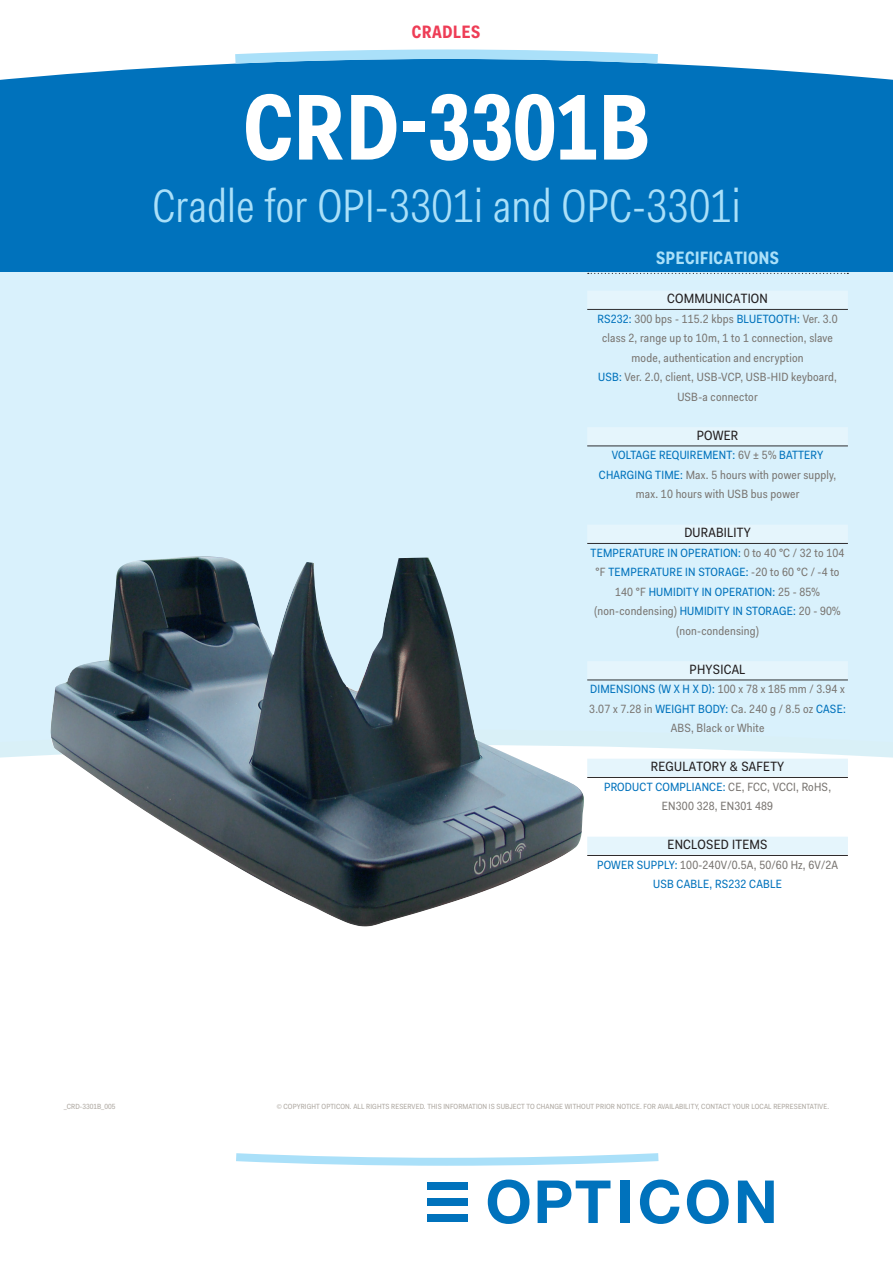
<style>
.page{position:relative;width:893px;height:1263px;background:#fff}
.page>*{position:absolute;margin:0;border:0;box-sizing:border-box;transform-origin:0 0}
.Normaal{font:700 93.9px "Fakt Con Pro";letter-spacing:.015em;color:#fff}
.Normaal-2{font:46.95px "Fakt Con Pro Blond";letter-spacing:.015em;color:#aae0f9}
.HIGHLIGHTS_KOPJE{font:700 18px "Fakt Con Pro";letter-spacing:.03em;color:#aae0f9}
.Normaal-3{font:700 18px "Fakt Con Pro";letter-spacing:.03em;color:#ee3d56}
.SPECS_KOPJE{font:13.5px "Fakt Sm Con Pro";letter-spacing:.015em;color:#231f20}
.SPECS_TEKST{font:12px/19.5px "Fakt Sm Con Pro";letter-spacing:.015em;color:#7a7672;text-align:center}
.SPECS_TEKST-2{font:12px/19.5px "Fakt Sm Con Pro";letter-spacing:.015em;color:#0072bc;text-align:center}
.SPECS_TEKST-3{font:7.5px "Fakt Sm Con Pro";letter-spacing:.015em;color:#ada7a0}
.s1{color:#0072bc}
.s2{color:#7a7672}
.s3{font-family:"Myriad Pro"}
</style>
<div class="page">
<div style="left:0;top:251px;width:893px;height:880px;background:#d9f1fc"></div>
<svg style="left:0;top:746px;width:893px;height:15px"></svg>
<div style="left:0;top:792px;width:893px;height:30px;background:#fff"></div>
<div style="left:0;top:822px;width:893px;height:309px;background:#fff"></div>
<div style="left:427px;top:1182px;width:41px;height:8px;background:#0072bc"></div>
<div style="left:427px;top:1198px;width:41px;height:8px;background:#0072bc"></div>
<div style="left:427px;top:1214px;width:41px;height:8px;background:#0072bc"></div>
<svg style="left:488px;top:1179px;width:41px;height:45px"></svg>
<svg style="left:538px;top:1180px;width:72px;height:43px"></svg>
<div style="left:620px;top:1180px;width:9px;height:43px;background:#0072bc"></div>
<svg style="left:640px;top:1179px;width:39px;height:45px"></svg>
<svg style="left:687px;top:1179px;width:42px;height:45px"></svg>
<svg style="left:738px;top:1180px;width:36px;height:43px"></svg>
<svg style="left:236px;top:1153px;width:423px;height:13px"></svg>
<div style="left:0;top:32px;width:893px;height:240px;background:#0072bc"></div>
<svg style="left:0;top:32px;width:893px;height:48px;fill:#fff"></svg>
<svg style="left:225px;top:45px;width:443px;height:24px"></svg>
<svg style="left:588px;top:273px;width:260px;height:1px"></svg>
<hr style="left:587px;top:309px;width:261px;height:1px;background:#231f20">
<div style="left:587px;top:291px;width:261px;height:18px;background:#e5f5fc"></div>
<hr style="left:587px;top:445px;width:261px;height:1px;background:#231f20">
<div style="left:587px;top:427px;width:261px;height:18px;background:#e5f5fc"></div>
<hr style="left:587px;top:543px;width:261px;height:1px;background:#231f20">
<div style="left:587px;top:525px;width:261px;height:18px;background:#e5f5fc"></div>
<hr style="left:587px;top:679px;width:261px;height:1px;background:#231f20">
<div style="left:587px;top:661px;width:261px;height:18px;background:#e5f5fc"></div>
<hr style="left:587px;top:777px;width:261px;height:1px;background:#231f20">
<div style="left:587px;top:759px;width:261px;height:18px;background:#e5f5fc"></div>
<hr style="left:587px;top:855px;width:261px;height:1px;background:#231f20">
<div style="left:587px;top:837px;width:261px;height:18px;background:#e5f5fc"></div>
<img style="left:48px;top:556px;width:537px;height:372px">
<p class="Normaal-3" style="left:412px;top:20px;width:70px">CRADLES</p>
<p class="Normaal" style="left:243px;top:65px;width:408px">CRD-3301B</p>
<p class="Normaal-2" style="left:153px;top:174px;width:589px">Cradle for OPI-3301i and OPC-3301i</p>
<p class="HIGHLIGHTS_KOPJE" style="left:656px;top:246px;width:124px">SPECIFICATIONS</p>
<p class="SPECS_KOPJE" style="left:667px;top:290px;width:102px">COMMUNICATION</p>
<p class="SPECS_TEKST" style="left:597px;top:309px;width:242px"><span class="s1">RS232:</span> 300 bps - 115.2 kbps <span class="s1">BLUETOOTH:</span> Ver. 3.0 class 2, range up to 10m, 1 to 1 connection, slave mode, authentication and encryption</p>
<p class="SPECS_TEKST" style="left:598px;top:367px;width:240px"><span class="s1">USB:</span> Ver. 2.0, client, USB-VCP, USB-HID keyboard,<br>USB-a connector</p>
<p class="SPECS_KOPJE" style="left:697px;top:426px;width:43px">POWER</p>
<p class="SPECS_TEKST" style="left:599px;top:445px;width:239px"><span class="s1">VOLTAGE REQUIREMENT:</span> 6V ± 5% <span class="s1">BATTERY<br>CHARGING TIME:</span> Max. 5 hours with power supply, max. 10 hours with USB bus power</p>
<p class="SPECS_KOPJE" style="left:684px;top:524px;width:68px">DURABILITY</p>
<p class="SPECS_TEKST-2" style="left:591px;top:543px;width:255px">TEMPERATURE IN OPERATION: <span class="s2">0 to 40 °C / 32 to 104 °F</span> TEMPERATURE IN STORAGE: <span class="s2">-20 to 60 °C / -4 to<br>140 °F</span> HUMIDITY IN OPERATION: <span class="s2">25 - 85%</span></p>
<p class="SPECS_TEKST" style="left:594px;top:601px;width:248px">(non-condensing) <span class="s1">HUMIDITY IN STORAGE:</span> 20 - 90% (non-condensing)</p>
<p class="SPECS_KOPJE" style="left:690px;top:660px;width:57px">PHYSICAL</p>
<p class="SPECS_TEKST" style="left:589px;top:679px;width:258px"><span class="s1">DIMENSIONS (W X H X D):</span> 100 x 78 x 185 mm / 3.94 x<br>3.07 x 7.28 in <span class="s1">WEIGHT BODY:</span> Ca. 240 g / 8.5 oz <span class="s1">CASE:<br></span>ABS, Black or White</p>
<p class="SPECS_KOPJE" style="left:651px;top:758px;width:135px">REGULATORY &amp; SAFETY</p>
<p class="SPECS_TEKST" style="left:604px;top:777px;width:229px"><span class="s1">PRODUCT COMPLIANCE:</span> CE, FCC, VCCI, RoHS,<br>EN300 328, EN301 489</p>
<p class="SPECS_KOPJE" style="left:668px;top:836px;width:101px">ENCLOSED ITEMS</p>
<p class="SPECS_TEKST-2" style="left:597px;top:855px;width:243px">POWER SUPPLY: <span class="s2">100-240V/0.5A, 50/60 Hz, 6V/2A<br></span>USB CABLE, RS232 CABLE</p>
<p class="SPECS_TEKST-3" style="left:64px;top:1101px;width:53px">_CRD-3301B_005</p>
<p class="SPECS_TEKST-3" style="left:277px;top:1101px;width:554px"><span class="s3">©</span> COPYRIGHT OPTICON. ALL RIGHTS RESERVED. THIS INFORMATION IS SUBJECT TO CHANGE WITHOUT PRIOR NOTICE. FOR AVAILABILITY, CONTACT YOUR LOCAL REPRESENTATIVE.</p>
</div>
